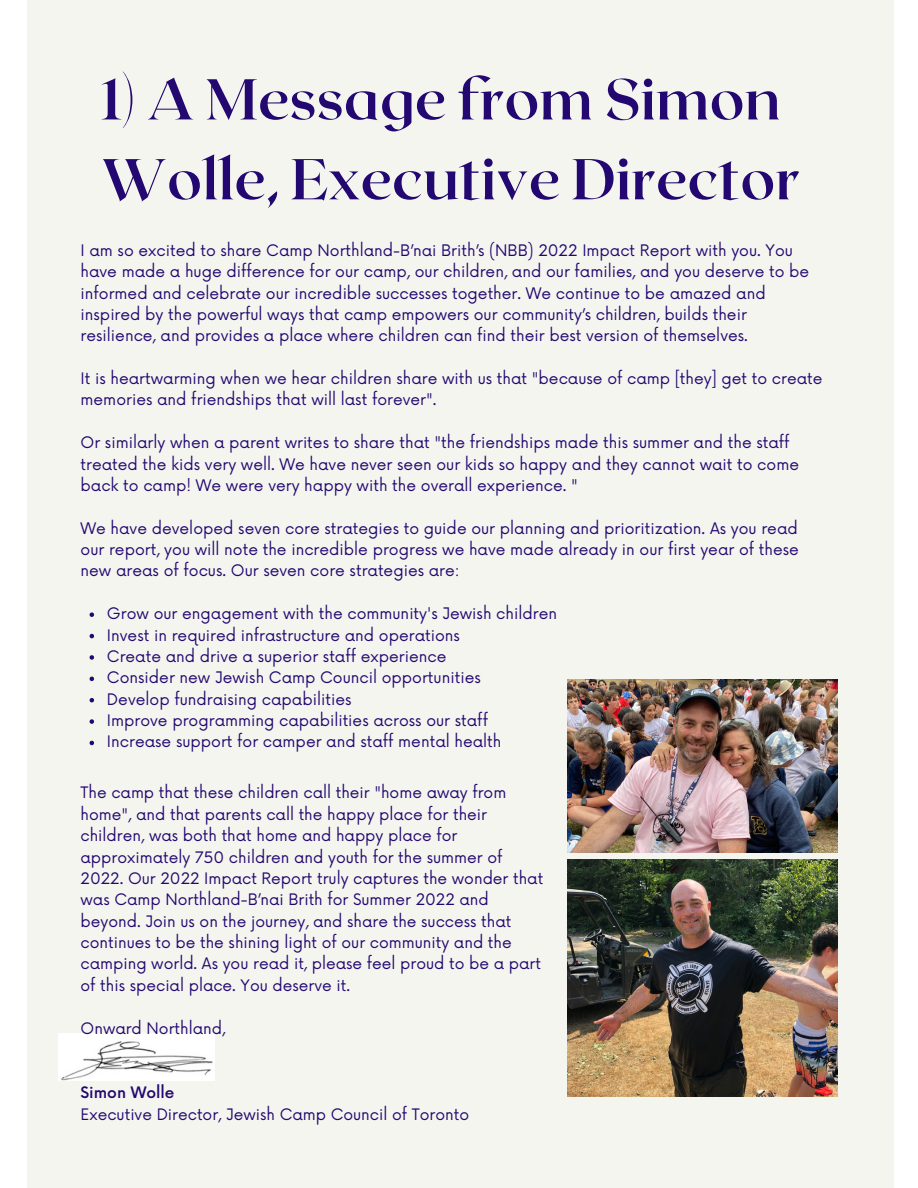
<style>
.page{position:relative;width:918px;height:1188px;background:#fff}
.page>*{position:absolute;margin:0;border:0;box-sizing:border-box;transform-origin:0 0}
.t1{font:700 57.45px/79.8px "Roxborough CF";color:#230871}
.t2{font:15.45px/21.3px "Now";color:#230871}
.t3{font:500 15.45px "Now";color:#230871}
</style>
<div class="page">
<div style="left:27px;top:0;width:866px;height:1188px;background:#f5f5ef"></div>
<img style="left:568px;top:859px;width:270px;height:237px">
<svg style="left:90px;top:612px;width:4px;height:5px"></svg>
<svg style="left:90px;top:634px;width:4px;height:4px"></svg>
<svg style="left:90px;top:655px;width:4px;height:5px"></svg>
<svg style="left:90px;top:677px;width:4px;height:4px"></svg>
<svg style="left:90px;top:698px;width:4px;height:4px"></svg>
<svg style="left:90px;top:719px;width:4px;height:5px"></svg>
<svg style="left:90px;top:741px;width:4px;height:4px"></svg>
<img style="left:568px;top:679px;width:270px;height:173px">
<img style="left:58px;top:1033px;width:157px;height:47px">
<h1 class="t1" style="left:102px;top:57px;width:700px">1) A Message from Simon<br>Wolle, Executive Director</h1>
<p class="t2" style="left:81px;top:240px;width:730px">I am so excited to share Camp Northland-B’nai Brith’s (NBB) 2022 Impact Report with you. You have made a huge difference for our camp, our children, and our families, and you deserve to be informed and celebrate our incredible successes together. We continue to be amazed and inspired by the powerful ways that camp empowers our community’s children, builds their resilience, and provides a place where children can find their best version of themselves.</p>
<p class="t2" style="left:81px;top:369px;width:744px">It is heartwarming when we hear children share with us that "because of camp [they] get to create memories and friendships that will last forever".</p>
<p class="t2" style="left:81px;top:433px;width:720px">Or similarly when a parent writes to share that "the friendships made this summer and the staff treated the kids very well. We have never seen our kids so happy and they cannot wait to come back to camp! We were very happy with the overall experience. "</p>
<p class="t2" style="left:81px;top:518px;width:720px;text-align:justify">We have developed seven core strategies to guide our planning and prioritization. As you read our report, you will note the incredible progress we have made already in our first year of these new areas of focus. Our seven core strategies are:</p>
<p class="t2" style="left:107px;top:604px;width:452px">Grow our engagement with the community's Jewish children Invest in required infrastructure and operations<br>Create and drive a superior staff experience<br>Consider new Jewish Camp Council opportunities<br>Develop fundraising capabilities<br>Improve programming capabilities across our staff<br>Increase support for camper and staff mental health</p>
<p class="t2" style="left:81px;top:783px;width:464px">The camp that these children call their "home away from home", and that parents call the happy place for their children, was both that home and happy place for approximately 750 children and youth for the summer of 2022. Our 2022 Impact Report truly captures the wonder that was Camp Northland-B’nai Brith for Summer 2022 and beyond. Join us on the journey, and share the success that continues to be the shining light of our community and the camping world. As you read it, please feel proud to be a part of this special place. You deserve it.</p>
<p class="t2" style="left:81px;top:1018px;width:146px">Onward Northland,</p>
<p class="t3" style="left:81px;top:1084px;width:95px">Simon Wolle</p>
<p class="t2" style="left:81px;top:1105px;width:390px">Executive Director, Jewish Camp Council of Toronto</p>
</div>
